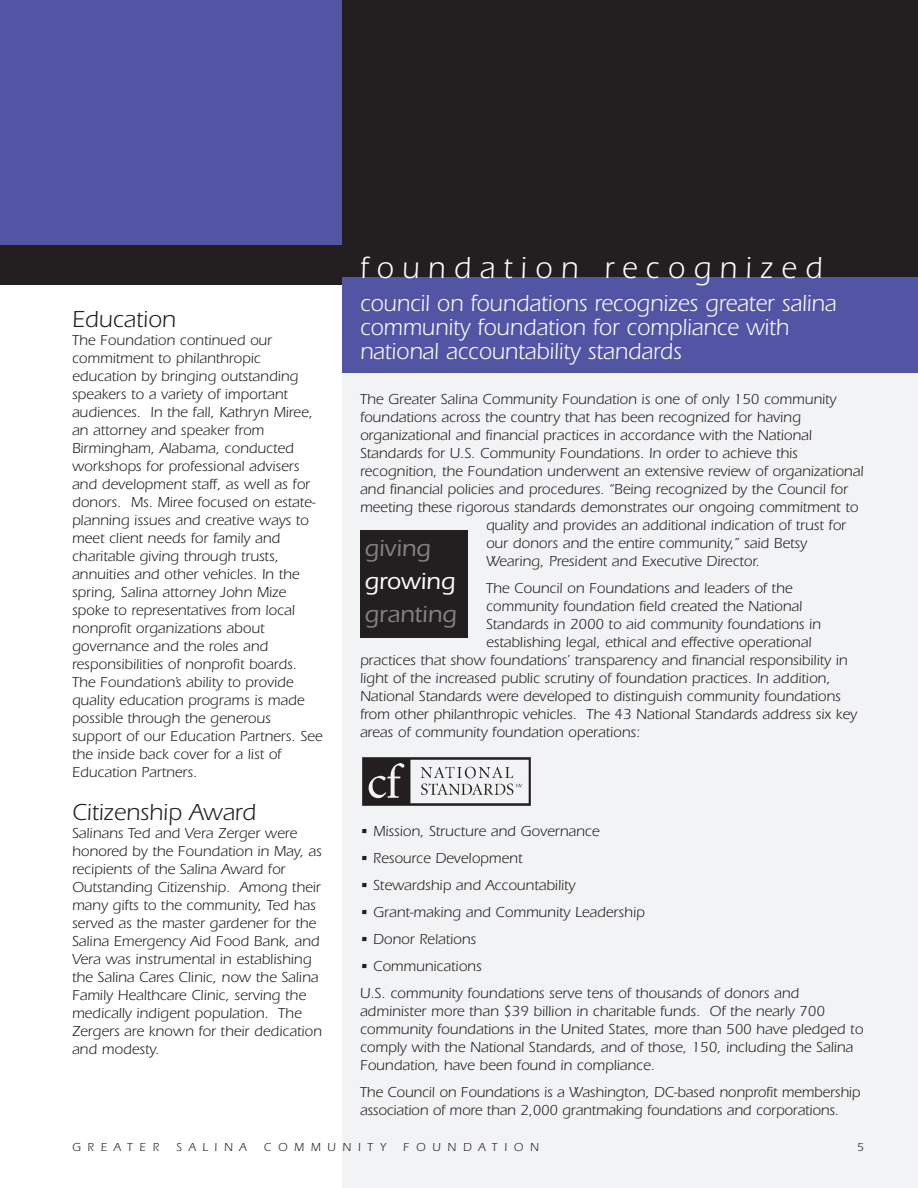
<style>
.page{position:relative;width:918px;height:1188px;background:#fff}
.page>*{position:absolute;margin:0;border:0;box-sizing:border-box;transform-origin:0 0}
.t1{font:31.5px "Itc Eras";letter-spacing:.28em;color:#fff;scale:.95 1}
.t2{font:24px/24px "Itc Eras";color:#fff;scale:.95 1}
.t3{font:24px "Itc Eras";color:#231f20}
.t4{font:500 24px "Itc Eras";color:#808285}
.t5{font:500 24px "Itc Eras";color:#fff}
.t6{font:15px/18px "Itc Eras";color:#231f20}
.t7{font:12px "Itc Eras";letter-spacing:.565em;color:#231f20}
</style>
<div class="page">
<div style="left:342px;top:0;width:576px;height:1188px;background:#f2f3f4"></div>
<div style="left:0;top:245px;width:342px;height:40px;background:#231f20"></div>
<div style="left:342px;top:277px;width:576px;height:96px;background:#5155a4"></div>
<div style="left:0;top:0;width:342px;height:245px;background:#5155a4"></div>
<div style="left:342px;top:0;width:576px;height:277px;background:#231f20"></div>
<div style="left:360px;top:530px;width:108px;height:108px;background:#231f20"></div>
<img style="left:362px;top:757px;width:169px;height:49px">
<h2 class="t3" style="left:72px;top:310px;width:105px">Education</h2>
<p class="t6" style="left:72px;top:332px;width:252px">The Foundation continued our commitment to philanthropic education by bringing outstanding speakers to a variety of important audiences. In the fall, Kathryn Miree, an attorney and speaker from Birmingham, Alabama, conducted workshops for professional advisers and development staff, as well as for donors. Ms. Miree focused on estate&shy;planning issues and creative ways to meet client needs for family and charitable giving through trusts, annuities and other vehicles. In the spring, Salina attorney John Mize spoke to representatives from local nonprofit organizations about governance and the roles and responsibilities of nonprofit boards.<br>The Foundation’s ability to provide quality education programs is made possible through the generous support of our Education Partners. See the inside back cover for a list of Education Partners.</p>
<h2 class="t3" style="left:72px;top:804px;width:186px">Citizenship Award</h2>
<p class="t6" style="left:72px;top:826px;width:251px">Salinans Ted and Vera Zerger were honored by the Foundation in May, as recipients of the Salina Award for Outstanding Citizenship. Among their many gifts to the community, Ted has served as the master gardener for the Salina Emergency Aid Food Bank, and Vera was instrumental in establishing the Salina Cares Clinic, now the Salina Family Healthcare Clinic, serving the medically indigent population. The Zergers are known for their dedication and modesty.</p>
<h1 class="t1" style="left:360px;top:257px;width:488px">foundation recognized</h1>
<h2 class="t2" style="left:360px;top:293px;width:503px">council on foundations recognizes greater salina community foundation for compliance with national accountability standards</h2>
<p class="t6" style="left:360px;top:391px;width:478px">The Greater Salina Community Foundation is one of only 150 community</p>
<p class="t6" style="left:360px;top:409px;width:442px">foundations across the country that has been recognized for having</p>
<p class="t6" style="left:360px;top:427px;width:454px">organizational and financial practices in accordance with the National</p>
<p class="t6" style="left:360px;top:445px;width:439px">Standards for U.S. Community Foundations. In order to achieve this</p>
<p class="t6" style="left:360px;top:463px;width:505px">recognition, the Foundation underwent an extensive review of organizational</p>
<p class="t6" style="left:360px;top:481px;width:489px">and financial policies and procedures. “Being recognized by the Council for</p>
<p class="t6" style="left:360px;top:499px;width:500px">meeting these rigorous standards demonstrates our ongoing commitment to</p>
<p class="t6" style="left:486px;top:517px;width:362px">quality and provides an additional indication of trust for</p>
<p class="t6" style="left:486px;top:535px;width:323px">our donors and the entire community,” said Betsy</p>
<p class="t6" style="left:486px;top:553px;width:275px">Wearing, President and Executive Director.</p>
<p class="t6" style="left:486px;top:580px;width:308px">The Council on Foundations and leaders of the</p>
<p class="t6" style="left:486px;top:598px;width:318px">community foundation field created the National</p>
<p class="t6" style="left:486px;top:616px;width:336px">Standards in 2000 to aid community foundations in</p>
<p class="t6" style="left:486px;top:634px;width:327px">establishing legal, ethical and effective operational</p>
<p class="t6" style="left:360px;top:652px;width:489px">practices that show foundations’ transparency and financial responsibility in</p>
<p class="t6" style="left:360px;top:670px;width:472px">light of the increased public scrutiny of foundation practices. In addition,</p>
<p class="t6" style="left:360px;top:688px;width:482px">National Standards were developed to distinguish community foundations</p>
<p class="t6" style="left:360px;top:706px;width:499px">from other philanthropic vehicles. The 43 National Standards address six key</p>
<p class="t6" style="left:360px;top:724px;width:282px">areas of community foundation operations:</p>
<h2 class="t4" style="left:364px;top:540px;width:68px">giving</h2>
<h2 class="t5" style="left:364px;top:573px;width:92px">growing</h2>
<h2 class="t4" style="left:364px;top:606px;width:94px">granting</h2>
<p class="t6" style="left:360px;top:823px;width:241px">• Mission, Structure and Governance</p>
<p class="t6" style="left:360px;top:850px;width:164px">• Resource Development</p>
<p class="t6" style="left:360px;top:877px;width:217px">• Stewardship and Accountability</p>
<p class="t6" style="left:360px;top:904px;width:286px">• Grant-making and Community Leadership</p>
<p class="t6" style="left:360px;top:931px;width:118px">• Donor Relations</p>
<p class="t6" style="left:360px;top:954px;width:441px;line-height:27px">• Communications<br>U.S. community foundations serve tens of thousands of donors and</p>
<p class="t6" style="left:360px;top:1003px;width:505px">administer more than $39 billion in charitable funds. Of the nearly 700 community foundations in the United States, more than 500 have pledged to comply with the National Standards, and of those, 150, including the Salina Foundation, have been found in compliance.</p>
<p class="t6" style="left:360px;top:1084px;width:502px">The Council on Foundations is a Washington, DC-based nonprofit membership association of more than 2,000 grantmaking foundations and corporations.</p>
<p class="t7" style="left:72px;top:1143px;width:89px">GREATER</p>
<p class="t7" style="left:176px;top:1143px;width:72px">SALINA</p>
<p class="t7" style="left:264px;top:1143px;width:124px">COMMUNITY</p>
<p class="t7" style="left:403px;top:1143px;width:137px">FOUNDATION</p>
<p class="t7" style="left:857px;top:1143px;width:8px">5</p>
</div>
